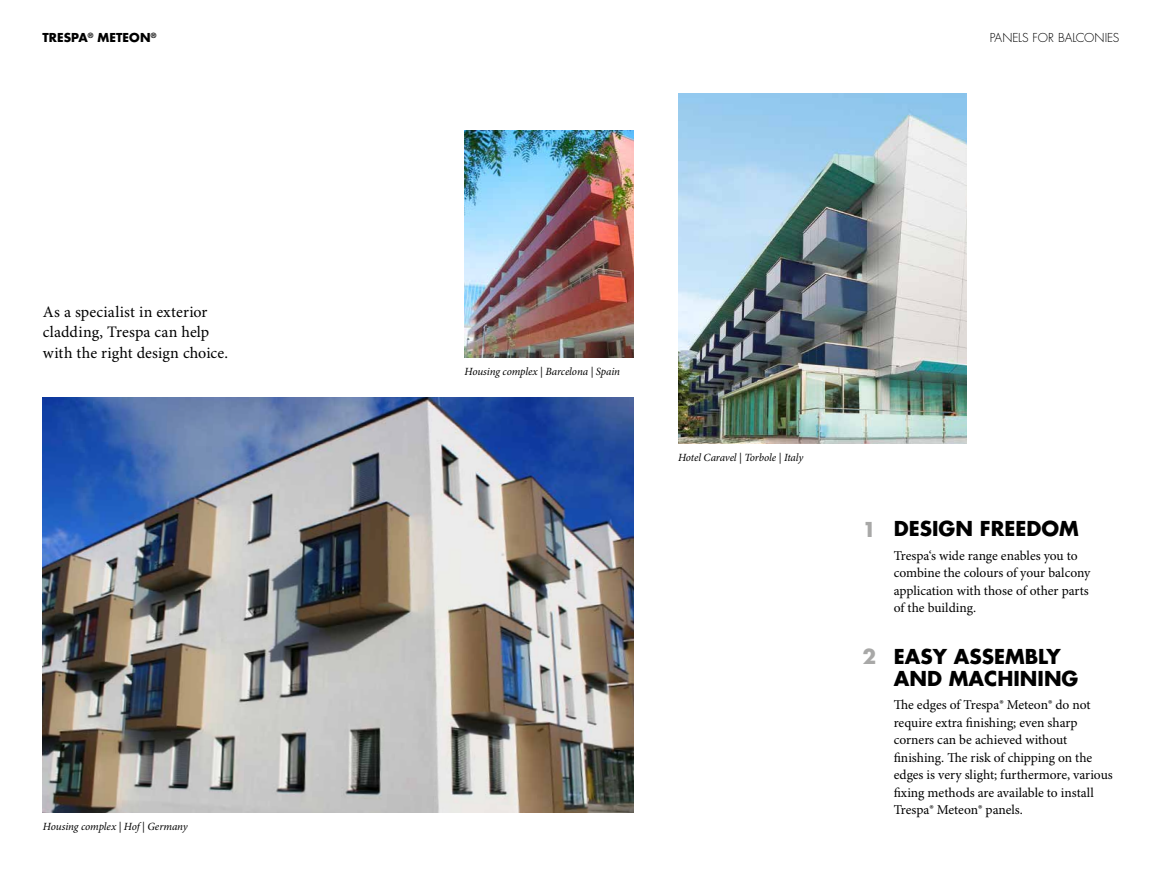
<style>
.page{position:relative;width:1162px;height:872px;background:#fff}
.page>*{position:absolute;margin:0;border:0;box-sizing:border-box;transform-origin:0 0}
.t1{font:700 20px/22px "Futura Std";color:#000}
.t2{font:700 20px "Futura Std";color:#a8a8a7}
.t3{font:16px/20.5px "Minion Pro";letter-spacing:.005em;color:#000}
.t4{font:13.5px/17.5px "Minion Pro";letter-spacing:-.005em;color:#000}
.t5{font:300 12px "Futura Std";letter-spacing:-.005em;color:#000}
.t6{font:700 12px "Futura Std";letter-spacing:.005em;color:#000}
.t7{font:italic 11px "Minion Pro";letter-spacing:-.01em;color:#000}
</style>
<div class="page">
<img style="left:678px;top:94px;width:289px;height:350px">
<img style="left:465px;top:130px;width:169px;height:228px">
<img style="left:43px;top:398px;width:590px;height:414px">
<p class="t6" style="left:43px;top:30px;width:115px">TRESPA<sup>®</sup> METEON<sup>®</sup></p>
<p class="t5" style="left:990px;top:31px;width:131px">PANELS FOR BALCONIES</p>
<p class="t3" style="left:43px;top:302px;width:187px">As a specialist in exterior cladding, Trespa can help with the right design choice.</p>
<p class="t7" style="left:43px;top:820px;width:146px">Housing complex | Hof | Germany</p>
<p class="t7" style="left:465px;top:365px;width:157px">Housing complex | Barcelona | Spain</p>
<p class="t7" style="left:678px;top:451px;width:127px">Hotel Caravel | Torbole | Italy</p>
<h1 class="t2" style="left:863px;top:516px;width:15px">1</h1>
<h1 class="t2" style="left:863px;top:643px;width:15px">2</h1>
<h1 class="t1" style="left:894px;top:518px;width:187px">DESIGN FREEDOM</h1>
<p class="t4" style="left:894px;top:547px;width:198px">Trespa‘s wide range enables you to combine the colours of your balcony application with those of other parts of the building.</p>
<h1 class="t1" style="left:894px;top:645px;width:186px">EASY ASSEMBLY<br>AND MACHINING</h1>
<p class="t4" style="left:894px;top:697px;width:221px">The edges of Trespa® Meteon® do not require extra finishing; even sharp corners can be achieved without finishing. The risk of chipping on the edges is very slight; furthermore, various fixing methods are available to install Trespa® Meteon® panels.</p>
</div>
